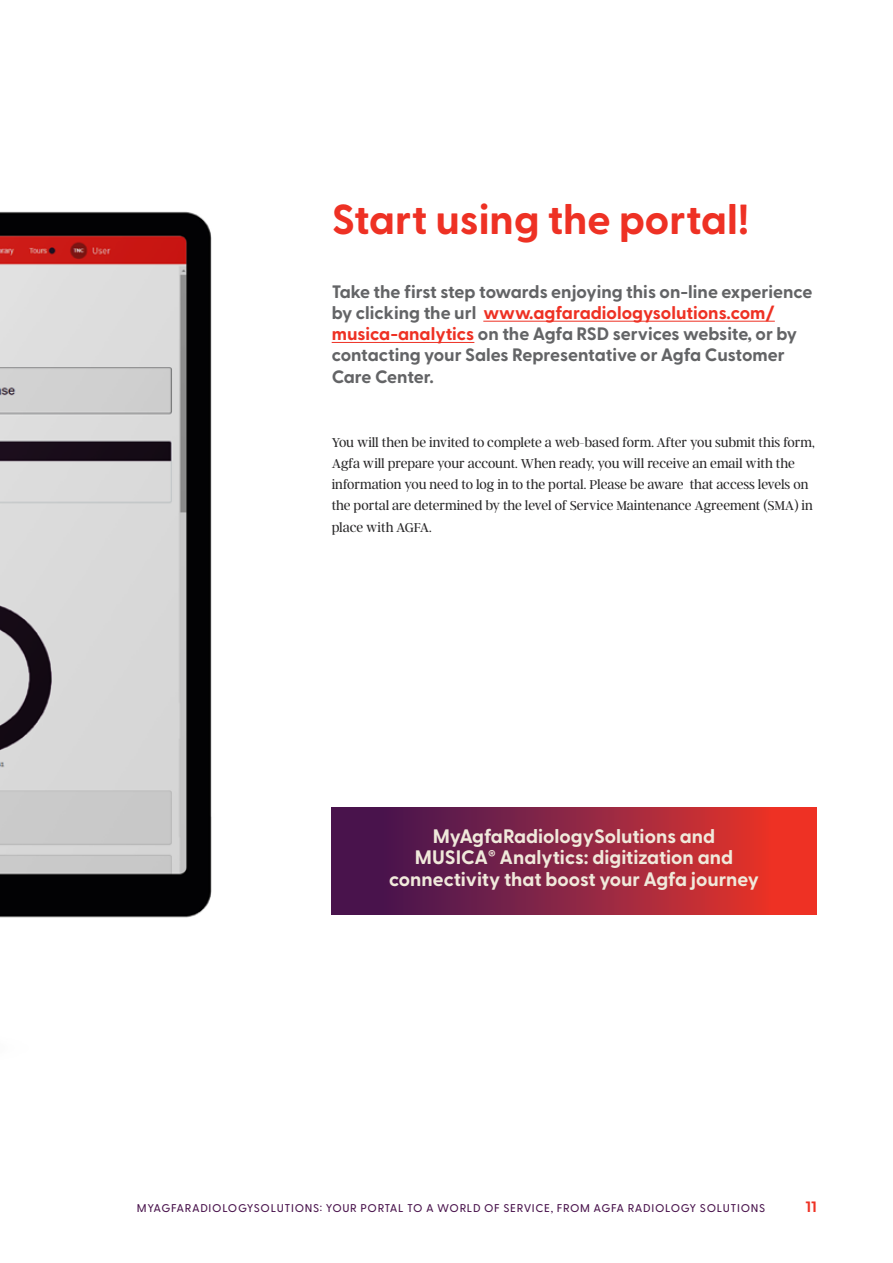
<style>
.page{position:relative;width:893px;height:1263px;background:#fff}
.page>*{position:absolute;margin:0;border:0;box-sizing:border-box;transform-origin:0 0}
.t1{font:700 42px "Greycliff CF";color:#ee3124}
.t2{font:700 19.5px/21.3px "Greycliff CF";color:#f0e9db;text-align:center}
.t3{font:700 18px/21.3px "Greycliff CF";color:#636466}
.t4{font:700 15px "Greycliff CF";color:#ee3124}
.t5{font:300 14.25px/21.3px "Argent CF";letter-spacing:-.005em;color:#292829}
.t6{font:500 11.25px "Greycliff CF";letter-spacing:.06em;color:#49134c}
.s1{color:#ee3124}
</style>
<div class="page">
<hr style="left:483px;top:321px;width:292px;height:1px;background:#ee3124">
<hr style="left:332px;top:342px;width:142px;height:1px;background:#ee3124">
<img style="left:0;top:211px;width:212px;height:707px">
<svg style="left:332px;top:808px;width:484px;height:106px;background:#92243f"></svg>
<h1 class="t1" style="left:332px;top:187px;width:419px">Start using the portal!</h1>
<p class="t3" style="left:332px;top:280px;width:482px">Take the first step towards enjoying this on-line experience by clicking the url <span class="s1">www.agfaradiologysolutions.com/ musica-analytics</span> on the Agfa RSD services website, or by contacting your Sales Representative or Agfa Customer Care Center.</p>
<p class="t5" style="left:332px;top:432px;width:484px">You will then be invited to complete a web-based form. After you submit this form, Agfa will prepare your account. When ready, you will receive an email with the information you need to log in to the portal. Please be aware that access levels on the portal are determined by the level of Service Maintenance Agreement (SMA) in place with AGFA.</p>
<h2 class="t2" style="left:389px;top:824px;width:371px">MyAgfaRadiologySolutions and<br>MUSICA<sup>®</sup> Analytics: digitization and connectivity that boost your Agfa journey</h2>
<p class="t6" style="left:137px;top:1199px;width:630px">MYAGFARADIOLOGYSOLUTIONS: YOUR PORTAL TO A WORLD OF SERVICE, FROM AGFA RADIOLOGY SOLUTIONS</p>
<p class="t4" style="left:805px;top:1195px;width:12px">11</p>
</div>
